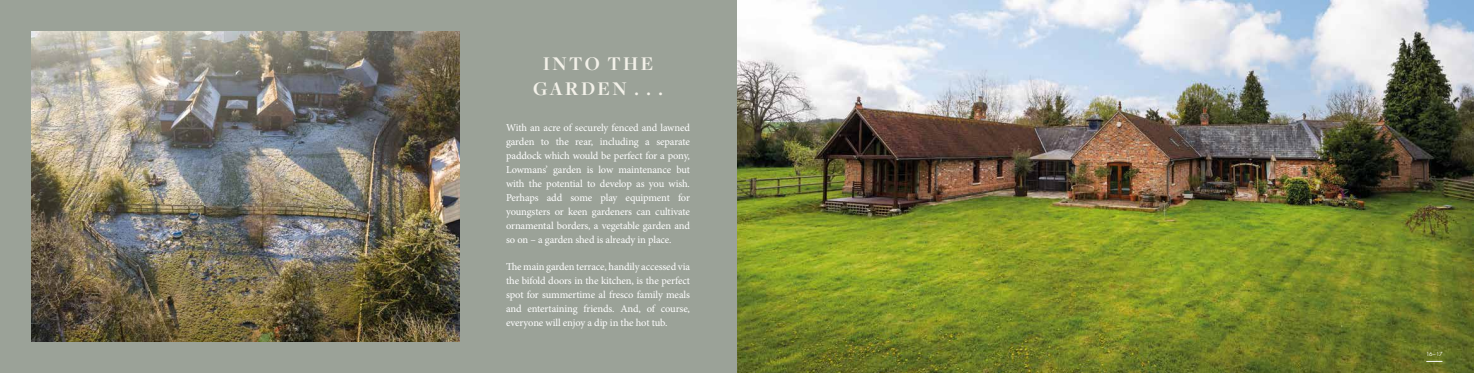
<style>
.page{position:relative;width:1474px;height:373px;background:#fff}
.page>*{position:absolute;margin:0;border:0;box-sizing:border-box;transform-origin:0 0}
.t1{font:700 20.12px/24.8px "Freight Disp";letter-spacing:.12em;color:#f3f1e9;text-align:center}
.t2{font:10.5px/14px "Minion Pro";letter-spacing:-.01em;color:#fff;text-align:justify}
.t3{font:6.12px "Futura PT";color:#fff}
</style>
<div class="page">
<div style="left:0;top:0;width:737px;height:372px;background:#9ba298"></div>
<img style="left:737px;top:0;width:736px;height:372px">
<svg style="left:1426px;top:360px;width:16px;height:1px"></svg>
<img style="left:32px;top:32px;width:427px;height:309px">
<h1 class="t1" style="left:533px;top:51px;width:131px">INTO THE<br>GARDEN . . .</h1>
<p class="t2" style="left:506px;top:121px;width:185px">With an acre of securely fenced and lawned garden to the rear, including a separate paddock which would be perfect for a pony, Lowmans’ garden is low maintenance but with the potential to develop as you wish.<br>Perhaps add some play equipment for youngsters or keen gardeners can cultivate ornamental borders, a vegetable garden and so on – a garden shed is already in place.</p>
<p class="t2" style="left:506px;top:259px;width:185px">The main garden terrace, handily accessed via the bifold doors in the kitchen, is the perfect spot for summertime al fresco family meals and entertaining friends. And, of course, everyone will enjoy a dip in the hot tub.</p>
<p class="t3" style="left:1426px;top:350px;width:18px">16–17</p>
</div>
